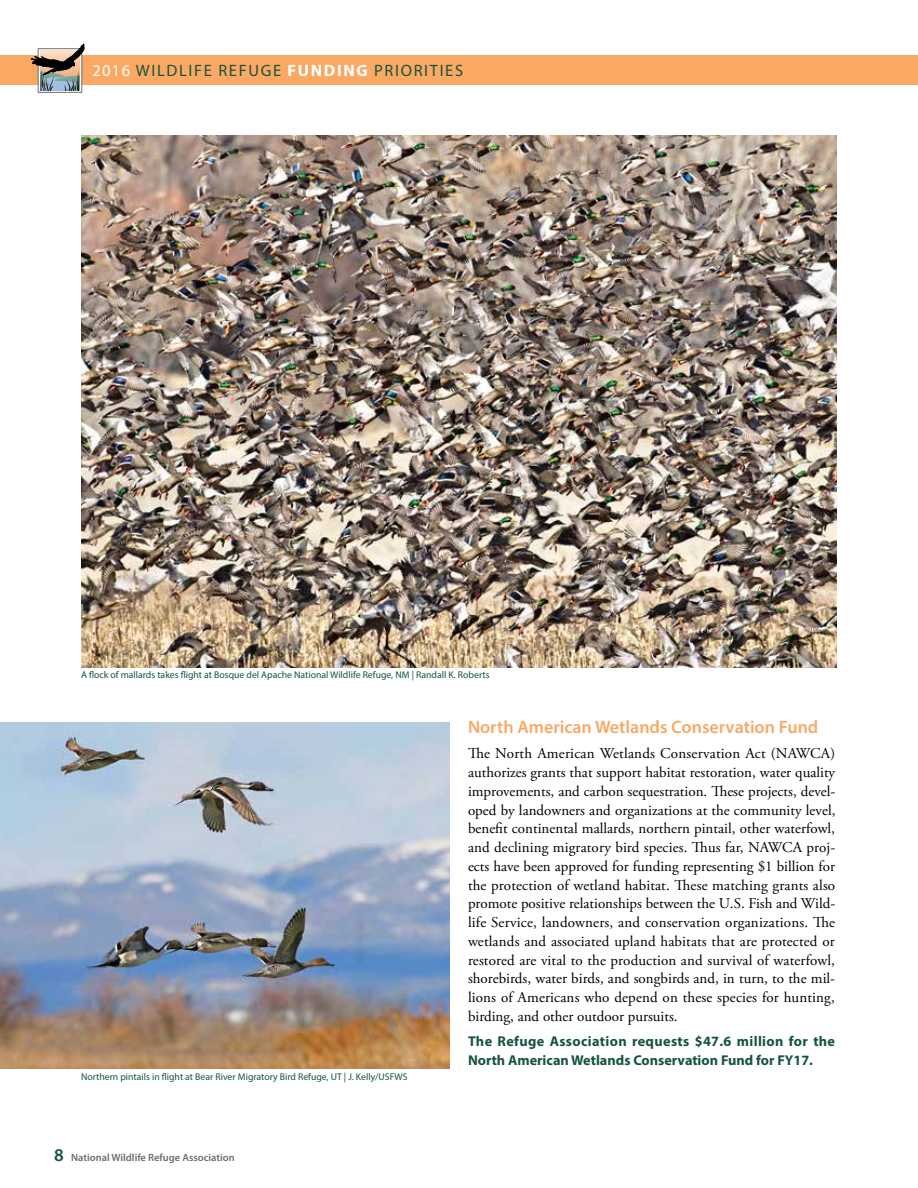
<style>
.page{position:relative;width:918px;height:1188px;background:#fff}
.page>*{position:absolute;margin:0;border:0;box-sizing:border-box;transform-origin:0 0}
.t1{font:600 18px "Myriad Pro";color:#faa864}
.t2{font:16.5px "Myriad Pro";letter-spacing:.1em;color:#17543f}
.t3{font:15px/18.8px "Adobe Garamond Pro";color:#000;text-align:justify}
.t4{font:700 14.25px/18.8px "Myriad Pro";letter-spacing:.015em;color:#17543f}
.t5{font:600 10.5px "Myriad Pro";color:#6d6e71}
.t6{font:9.75px "Myriad Pro";color:#17543f}
.s1{color:#fff}
.s2{font-weight:700;color:#fff}
.s3{font-size:18px;color:#17543f}
</style>
<div class="page">
<div style="left:0;top:56px;width:918px;height:29px;background:#faa864"></div>
<svg style="left:38px;top:90px;width:44px;height:3px"></svg>
<hr style="left:40px;top:90px;width:40px;height:1px;background:#ea9b69">
<svg style="left:31px;top:44px;width:53px;height:46px"></svg>
<img style="left:81px;top:135px;width:756px;height:532px">
<img style="left:0;top:723px;width:450px;height:345px">
<p class="t2" style="left:92px;top:60px;width:372px"><span class="s1">2016</span> WILDLIFE REFUGE <span class="s2">FUNDING</span> PRIORITIES</p>
<p class="t6" style="left:81px;top:668px;width:410px">A flock of mallards takes flight at Bosque del Apache National Wildlife Refuge, NM | Randall K. Roberts</p>
<p class="t6" style="left:81px;top:1071px;width:328px">Northern pintails in flight at Bear River Migratory Bird Refuge, UT | J. Kelly/USFWS</p>
<p class="t5" style="left:54px;top:1151px;width:182px"><span class="s3">8</span> National Wildlife Refuge Association</p>
<p class="t1" style="left:468px;top:715px;width:352px">North American Wetlands Conservation Fund</p>
<p class="t3" style="left:468px;top:745px;width:369px">The North American Wetlands Conservation Act (NAWCA) authorizes grants that support habitat restoration, water quality improvements, and carbon sequestration. These projects, devel&shy;oped by landowners and organizations at the community level, benefit continental mallards, northern pintail, other waterfowl, and declining migratory bird species. Thus far, NAWCA proj&shy;ects have been approved for funding representing $1 billion for the protection of wetland habitat. These matching grants also promote positive relationships between the U.S. Fish and Wild&shy;life Service, landowners, and conservation organizations. The wetlands and associated upland habitats that are protected or restored are vital to the production and survival of waterfowl, shorebirds, water birds, and songbirds and, in turn, to the mil&shy;lions of Americans who depend on these species for hunting, birding, and other outdoor pursuits.</p>
<p class="t4" style="left:468px;top:1032px;width:369px">The Refuge Association requests $47.6 million for the<br>North American Wetlands Conservation Fund for FY17.</p>
</div>
